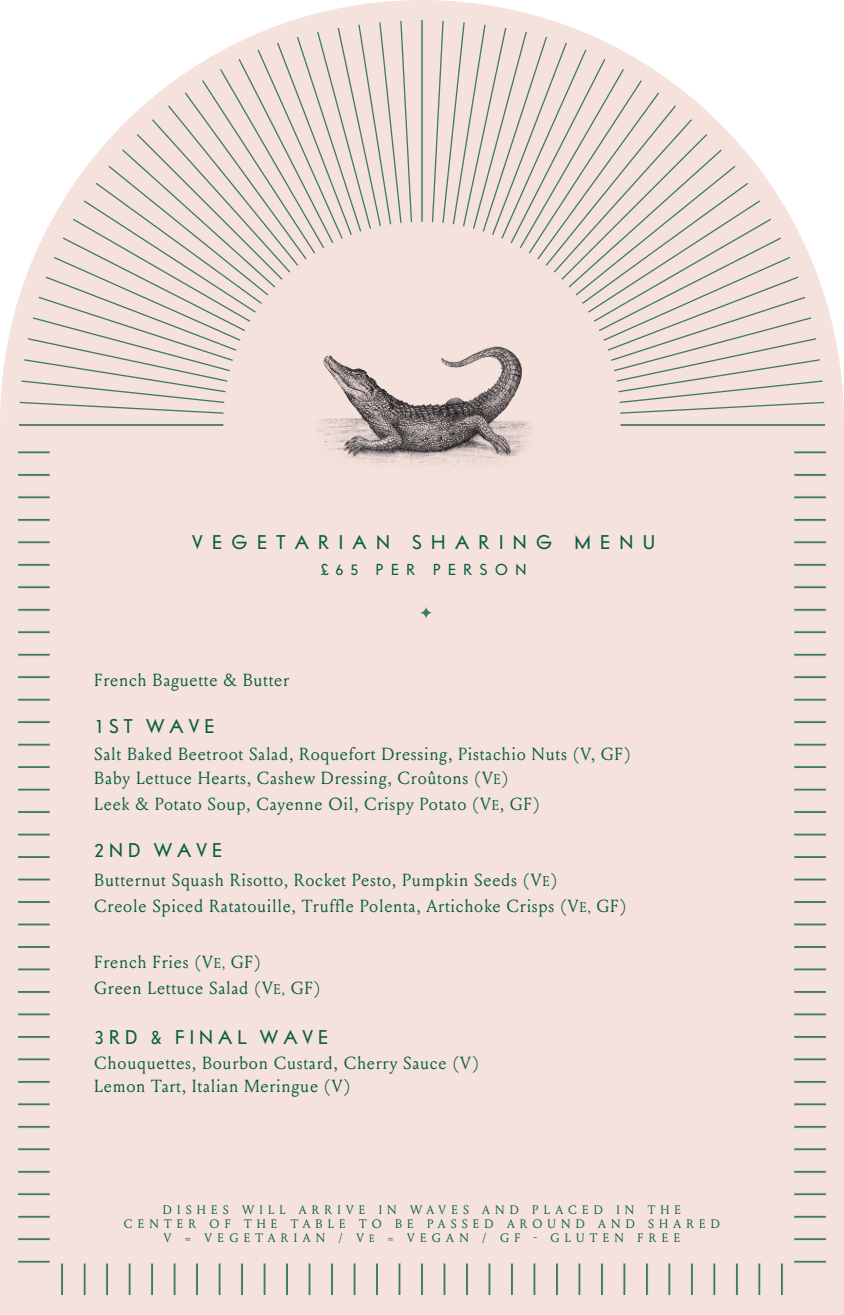
<style>
.page{position:relative;width:844px;height:1315px;background:#fff}
.page>*{position:absolute;margin:0;border:0;box-sizing:border-box;transform-origin:0 0}
.t1{font:17.5px/25px "Louize";letter-spacing:.04em;color:#0a5e45}
.t2{font:17.5px "Vogue";letter-spacing:.25em;color:#0a5e45}
.t3{font:17.5px "Vogue";letter-spacing:.5em;color:#0a5e45}
.t4{font:14px "Vogue";letter-spacing:.5em;color:#0a5e45}
.t5{font:12.25px/14px "Louize";letter-spacing:.42em;color:#0a5e45;text-align:center}
.s1{font-size:14px}
.s2{font-size:10.5px}
</style>
<div class="page">
<div style="left:0;top:0;width:843px;height:1315px;background:#f5e2dd"></div>
<svg style="left:793px;top:450px;width:33px;height:4px"></svg>
<svg style="left:793px;top:473px;width:33px;height:4px"></svg>
<svg style="left:793px;top:495px;width:33px;height:4px"></svg>
<svg style="left:793px;top:518px;width:33px;height:4px"></svg>
<svg style="left:793px;top:540px;width:33px;height:4px"></svg>
<div style="left:793px;top:563px;width:33px;height:3px;background:#3f7a66;border:1px solid #f5e2dd"></div>
<svg style="left:793px;top:585px;width:33px;height:4px"></svg>
<div style="left:793px;top:608px;width:33px;height:3px;background:#3f7a66;border:1px solid #f5e2dd"></div>
<svg style="left:793px;top:630px;width:33px;height:4px"></svg>
<div style="left:793px;top:653px;width:33px;height:3px;background:#3f7a66;border:1px solid #f5e2dd"></div>
<svg style="left:793px;top:675px;width:33px;height:4px"></svg>
<div style="left:793px;top:698px;width:33px;height:3px;background:#3f7a66;border:1px solid #f5e2dd"></div>
<svg style="left:793px;top:720px;width:33px;height:4px"></svg>
<div style="left:793px;top:743px;width:33px;height:3px;background:#3f7a66;border:1px solid #f5e2dd"></div>
<svg style="left:793px;top:765px;width:33px;height:4px"></svg>
<svg style="left:793px;top:787px;width:33px;height:4px"></svg>
<svg style="left:793px;top:810px;width:33px;height:4px"></svg>
<svg style="left:793px;top:832px;width:33px;height:4px"></svg>
<svg style="left:793px;top:855px;width:33px;height:4px"></svg>
<svg style="left:793px;top:877px;width:33px;height:4px"></svg>
<svg style="left:793px;top:900px;width:33px;height:4px"></svg>
<svg style="left:793px;top:922px;width:33px;height:4px"></svg>
<svg style="left:793px;top:945px;width:33px;height:4px"></svg>
<svg style="left:793px;top:967px;width:33px;height:4px"></svg>
<div style="left:793px;top:990px;width:33px;height:3px;background:#3f7a66;border:1px solid #f5e2dd"></div>
<svg style="left:793px;top:1012px;width:33px;height:4px"></svg>
<div style="left:793px;top:1035px;width:33px;height:3px;background:#3f7a66;border:1px solid #f5e2dd"></div>
<svg style="left:793px;top:1057px;width:33px;height:4px"></svg>
<div style="left:793px;top:1080px;width:33px;height:3px;background:#3f7a66;border:1px solid #f5e2dd"></div>
<svg style="left:793px;top:1102px;width:33px;height:4px"></svg>
<div style="left:793px;top:1125px;width:33px;height:3px;background:#3f7a66;border:1px solid #f5e2dd"></div>
<svg style="left:793px;top:1147px;width:33px;height:4px"></svg>
<div style="left:793px;top:1170px;width:33px;height:3px;background:#3f7a66;border:1px solid #f5e2dd"></div>
<svg style="left:793px;top:1192px;width:33px;height:4px"></svg>
<svg style="left:793px;top:1214px;width:33px;height:4px"></svg>
<svg style="left:793px;top:1237px;width:33px;height:4px"></svg>
<svg style="left:793px;top:1259px;width:33px;height:4px"></svg>
<svg style="left:779px;top:1263px;width:4px;height:33px"></svg>
<svg style="left:757px;top:1263px;width:4px;height:33px"></svg>
<svg style="left:734px;top:1263px;width:4px;height:33px"></svg>
<svg style="left:712px;top:1263px;width:4px;height:33px"></svg>
<svg style="left:689px;top:1263px;width:4px;height:33px"></svg>
<svg style="left:667px;top:1263px;width:4px;height:33px"></svg>
<svg style="left:644px;top:1263px;width:4px;height:33px"></svg>
<svg style="left:622px;top:1263px;width:4px;height:33px"></svg>
<div style="left:600px;top:1263px;width:3px;height:33px;background:#3f7a66;border:1px solid #f5e2dd"></div>
<svg style="left:577px;top:1263px;width:4px;height:33px"></svg>
<div style="left:555px;top:1263px;width:3px;height:33px;background:#3f7a66;border:1px solid #f5e2dd"></div>
<svg style="left:532px;top:1263px;width:4px;height:33px"></svg>
<div style="left:510px;top:1263px;width:3px;height:33px;background:#3f7a66;border:1px solid #f5e2dd"></div>
<svg style="left:487px;top:1263px;width:4px;height:33px"></svg>
<div style="left:465px;top:1263px;width:3px;height:33px;background:#3f7a66;border:1px solid #f5e2dd"></div>
<svg style="left:442px;top:1263px;width:4px;height:33px"></svg>
<svg style="left:420px;top:1263px;width:4px;height:33px"></svg>
<svg style="left:397px;top:1263px;width:4px;height:33px"></svg>
<svg style="left:375px;top:1263px;width:4px;height:33px"></svg>
<svg style="left:352px;top:1263px;width:4px;height:33px"></svg>
<svg style="left:330px;top:1263px;width:4px;height:33px"></svg>
<svg style="left:307px;top:1263px;width:4px;height:33px"></svg>
<svg style="left:285px;top:1263px;width:4px;height:33px"></svg>
<svg style="left:262px;top:1263px;width:4px;height:33px"></svg>
<svg style="left:240px;top:1263px;width:4px;height:33px"></svg>
<hr style="left:218px;top:1263px;width:3px;height:33px;background:#3f7a66">
<svg style="left:195px;top:1263px;width:4px;height:33px"></svg>
<div style="left:173px;top:1263px;width:3px;height:33px;background:#3f7a66;border:1px solid #f5e2dd"></div>
<svg style="left:150px;top:1263px;width:4px;height:33px"></svg>
<div style="left:128px;top:1263px;width:3px;height:33px;background:#3f7a66;border:1px solid #f5e2dd"></div>
<svg style="left:105px;top:1263px;width:4px;height:33px"></svg>
<div style="left:83px;top:1263px;width:3px;height:33px;background:#3f7a66;border:1px solid #f5e2dd"></div>
<svg style="left:60px;top:1263px;width:4px;height:33px"></svg>
<svg style="left:17px;top:450px;width:33px;height:4px"></svg>
<svg style="left:17px;top:473px;width:33px;height:4px"></svg>
<svg style="left:17px;top:495px;width:33px;height:4px"></svg>
<svg style="left:17px;top:518px;width:33px;height:4px"></svg>
<svg style="left:17px;top:540px;width:33px;height:4px"></svg>
<div style="left:17px;top:563px;width:33px;height:3px;background:#3f7a66;border:1px solid #f5e2dd"></div>
<svg style="left:17px;top:585px;width:33px;height:4px"></svg>
<div style="left:17px;top:608px;width:33px;height:3px;background:#3f7a66;border:1px solid #f5e2dd"></div>
<svg style="left:17px;top:630px;width:33px;height:4px"></svg>
<div style="left:17px;top:653px;width:33px;height:3px;background:#3f7a66;border:1px solid #f5e2dd"></div>
<svg style="left:17px;top:675px;width:33px;height:4px"></svg>
<div style="left:17px;top:698px;width:33px;height:3px;background:#3f7a66;border:1px solid #f5e2dd"></div>
<svg style="left:17px;top:720px;width:33px;height:4px"></svg>
<div style="left:17px;top:743px;width:33px;height:3px;background:#3f7a66;border:1px solid #f5e2dd"></div>
<svg style="left:17px;top:765px;width:33px;height:4px"></svg>
<svg style="left:17px;top:787px;width:33px;height:4px"></svg>
<svg style="left:17px;top:810px;width:33px;height:4px"></svg>
<svg style="left:17px;top:832px;width:33px;height:4px"></svg>
<svg style="left:17px;top:855px;width:33px;height:4px"></svg>
<svg style="left:17px;top:877px;width:33px;height:4px"></svg>
<svg style="left:17px;top:900px;width:33px;height:4px"></svg>
<svg style="left:17px;top:922px;width:33px;height:4px"></svg>
<svg style="left:17px;top:945px;width:33px;height:4px"></svg>
<svg style="left:17px;top:967px;width:33px;height:4px"></svg>
<div style="left:17px;top:990px;width:33px;height:3px;background:#3f7a66;border:1px solid #f5e2dd"></div>
<svg style="left:17px;top:1012px;width:33px;height:4px"></svg>
<div style="left:17px;top:1035px;width:33px;height:3px;background:#3f7a66;border:1px solid #f5e2dd"></div>
<svg style="left:17px;top:1057px;width:33px;height:4px"></svg>
<div style="left:17px;top:1080px;width:33px;height:3px;background:#3f7a66;border:1px solid #f5e2dd"></div>
<svg style="left:17px;top:1102px;width:33px;height:4px"></svg>
<div style="left:17px;top:1125px;width:33px;height:3px;background:#3f7a66;border:1px solid #f5e2dd"></div>
<svg style="left:17px;top:1147px;width:33px;height:4px"></svg>
<div style="left:17px;top:1170px;width:33px;height:3px;background:#3f7a66;border:1px solid #f5e2dd"></div>
<svg style="left:17px;top:1192px;width:33px;height:4px"></svg>
<svg style="left:17px;top:1214px;width:33px;height:4px"></svg>
<svg style="left:17px;top:1237px;width:33px;height:4px"></svg>
<svg style="left:17px;top:1259px;width:33px;height:4px"></svg>
<div style="left:420px;top:19px;width:3px;height:405px;background:#3f7a66;border:1px solid #f5e2dd"></div>
<svg style="left:20px;top:21px;width:804px;height:401px"></svg>
<svg style="left:620px;top:422px;width:206px;height:5px"></svg>
<svg style="left:17px;top:422px;width:206px;height:5px"></svg>
<div style="left:223px;top:222px;width:397px;height:397px;background:#f5e2dd;border-radius:50%"></div>
<img style="left:317px;top:346px;width:215px;height:121px">
<svg style="left:419px;top:606px;width:13px;height:13px"></svg>
<p class="t3" style="left:192px;top:530px;width:465px">VEGETARIAN SHARING MENU</p>
<p class="t4" style="left:320px;top:560px;width:208px">£65 PER PERSON</p>
<p class="t1" style="left:94px;top:667px;width:196px">French Baguette &amp; Butter</p>
<p class="t2" style="left:94px;top:713px;width:122px">1ST WAVE</p>
<p class="t1" style="left:94px;top:740px;width:537px">Salt Baked Beetroot Salad, Roquefort Dressing, Pistachio Nuts (V, GF)<br>Baby Lettuce Hearts, Cashew Dressing, Croûtons (V<span class="s1">E</span>)<br>Leek &amp; Potato Soup, Cayenne Oil, Crispy Potato (V<span class="s1">E</span>, GF)</p>
<p class="t2" style="left:94px;top:838px;width:129px">2ND WAVE</p>
<p class="t1" style="left:94px;top:866px;width:533px;line-height:26.2px">Butternut Squash Risotto, Rocket Pesto, Pumpkin Seeds (V<span class="s1">E</span>)<br>Creole Spiced Ratatouille, Truffle Polenta, Artichoke Crisps (V<span class="s1">E,</span> GF)</p>
<p class="t1" style="left:94px;top:949px;width:228px">French Fries (V<span class="s1">E,</span> GF)<br>Green Lettuce Salad (V<span class="s1">E,</span> GF)</p>
<p class="t2" style="left:94px;top:1025px;width:235px">3RD &amp; FINAL WAVE</p>
<p class="t1" style="left:94px;top:1051px;width:386px;line-height:22.8px">Chouquettes, Bourbon Custard, Cherry Sauce (V)<br>Lemon Tart, Italian Meringue (V)</p>
<p class="t5" style="left:124px;top:1202px;width:597px">DISHES WILL ARRIVE IN WAVES AND PLACED IN THE<br>CENTER OF THE TABLE TO BE PASSED AROUND AND SHARED<br>V = VEGETARIAN / V<span class="s2">E</span> = VEGAN / GF - GLUTEN FREE</p>
</div>
